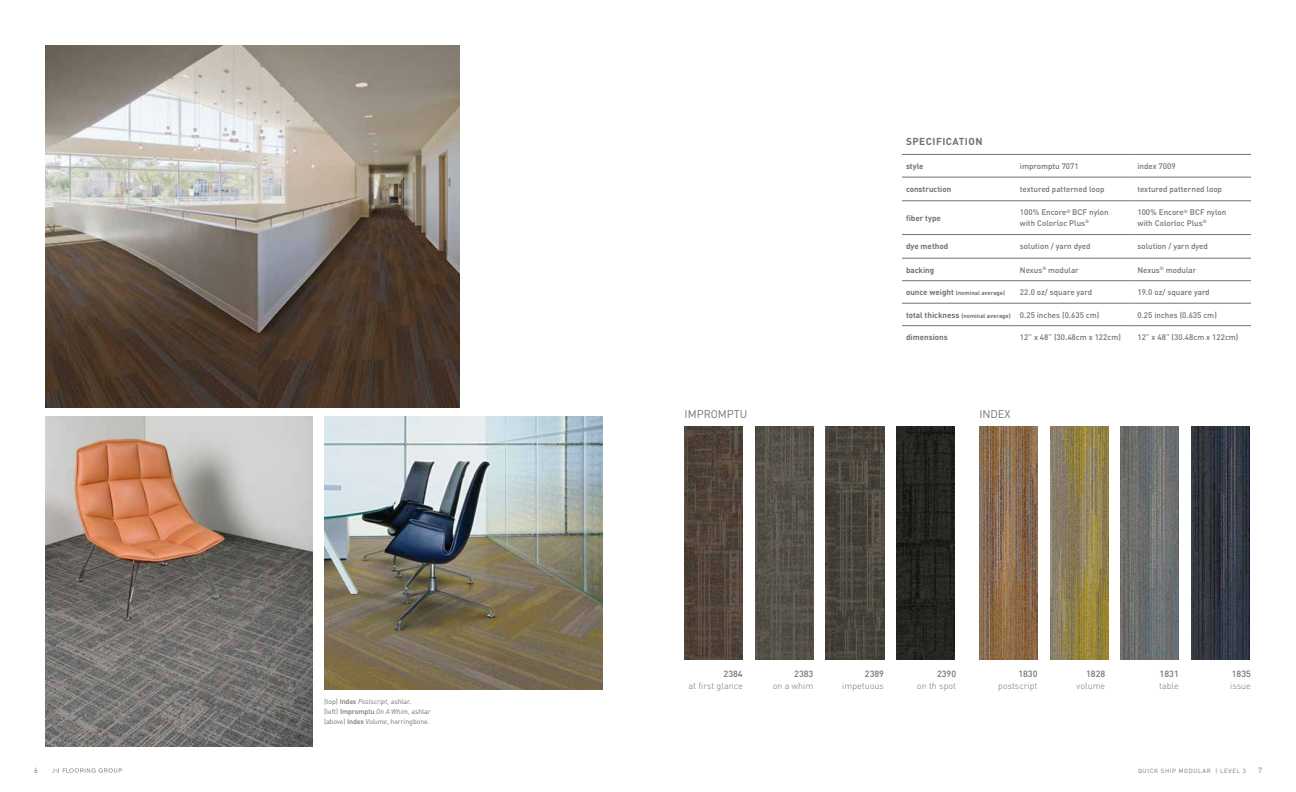
<style>
.page{position:relative;width:1296px;height:792px;background:#fff}
.page>*{position:absolute;margin:0;border:0;box-sizing:border-box;transform-origin:0 0}
.t1{font:11px "DINOT";color:#717271}
.t2{font:700 10px "DINOT";letter-spacing:.05em;color:#717271}
.t3{font:300 9px "DINOT";color:#717271}
.t4{font:500 9px "DINOT";color:#717271}
.t5{font:500 8px/10.5px "DINOT";color:#717271}
.t6{font:700 8px "DINOT";color:#717271}
.t7{font:7.5px "DINOT";color:#717271}
.t8{font:7px/10px "DINOT";letter-spacing:-.01em;color:#717271}
.t9{font:700 6px "DINOT";color:#717271}
.t10{font:6px "DINOT";letter-spacing:.11em;color:#717271}
.s1{font-weight:500}
.s2{font-style:italic}
.s3{font-size:8px}
.s4{font-weight:700}
.s5{font-weight:700;font-size:6px}
</style>
<div class="page">
<hr style="left:902px;top:154px;width:114px;height:1px;background:#717271">
<hr style="left:1016px;top:154px;width:117px;height:1px;background:#717271">
<hr style="left:1133px;top:154px;width:118px;height:1px;background:#717271">
<hr style="left:902px;top:177px;width:114px;height:1px;background:#717271">
<hr style="left:1016px;top:177px;width:117px;height:1px;background:#717271">
<hr style="left:1133px;top:177px;width:118px;height:1px;background:#717271">
<hr style="left:902px;top:201px;width:114px;height:1px;background:#717271">
<hr style="left:1016px;top:201px;width:117px;height:1px;background:#717271">
<hr style="left:1133px;top:201px;width:118px;height:1px;background:#717271">
<hr style="left:902px;top:234px;width:114px;height:1px;background:#717271">
<hr style="left:1016px;top:234px;width:117px;height:1px;background:#717271">
<hr style="left:1133px;top:234px;width:118px;height:1px;background:#717271">
<hr style="left:902px;top:258px;width:114px;height:1px;background:#717271">
<hr style="left:1016px;top:258px;width:117px;height:1px;background:#717271">
<hr style="left:1133px;top:258px;width:118px;height:1px;background:#717271">
<hr style="left:902px;top:281px;width:114px;height:1px;background:#717271">
<hr style="left:1016px;top:281px;width:117px;height:1px;background:#717271">
<hr style="left:1133px;top:281px;width:118px;height:1px;background:#717271">
<hr style="left:902px;top:303px;width:114px;height:1px;background:#717271">
<hr style="left:1016px;top:303px;width:117px;height:1px;background:#717271">
<hr style="left:1133px;top:303px;width:118px;height:1px;background:#717271">
<hr style="left:902px;top:326px;width:114px;height:1px;background:#717271">
<hr style="left:1016px;top:326px;width:117px;height:1px;background:#717271">
<hr style="left:1133px;top:326px;width:118px;height:1px;background:#717271">
<img style="left:45px;top:417px;width:267px;height:330px">
<img style="left:45px;top:45px;width:414px;height:362px">
<img style="left:324px;top:417px;width:279px;height:272px">
<img style="left:685px;top:427px;width:58px;height:232px">
<img style="left:755px;top:427px;width:58px;height:232px">
<img style="left:826px;top:427px;width:58px;height:232px">
<img style="left:897px;top:427px;width:58px;height:232px">
<img style="left:979px;top:427px;width:59px;height:232px">
<img style="left:1050px;top:427px;width:58px;height:232px">
<img style="left:1121px;top:427px;width:58px;height:232px">
<img style="left:1191px;top:427px;width:58px;height:232px">
<svg style="left:52px;top:768px;width:70px;height:5px"></svg>
<p class="t8" style="left:324px;top:697px;width:108px">(top) <span class="s1">Index</span> <span class="s2">Postscript</span>, ashlar.<br>(left) <span class="s1">Impromptu</span> <span class="s2">On A Whim</span>, ashlar (above) <span class="s1">Index</span> <span class="s2">Volume</span>, herringbone.</p>
<h1 class="t1" style="left:685px;top:407px;width:64px">IMPROMPTU</h1>
<p class="t2" style="left:906px;top:135px;width:78px">SPECIFICATION</p>
<p class="t6" style="left:906px;top:161px;width:19px">style</p>
<p class="t5" style="left:1020px;top:161px;width:60px">impromptu 7071</p>
<p class="t5" style="left:1137px;top:161px;width:40px">index 7009</p>
<p class="t6" style="left:906px;top:184px;width:47px">construction</p>
<p class="t5" style="left:1020px;top:184px;width:86px">textured patterned loop</p>
<p class="t5" style="left:1137px;top:184px;width:86px">textured patterned loop</p>
<p class="t6" style="left:906px;top:213px;width:36px">fiber type</p>
<p class="t5" style="left:1020px;top:207px;width:90px">100% Encore<sup>®</sup> BCF nylon with Colorloc Plus<sup>®</sup></p>
<p class="t5" style="left:1137px;top:207px;width:90px">100% Encore<sup>®</sup> BCF nylon with Colorloc Plus<sup>®</sup></p>
<p class="t6" style="left:906px;top:241px;width:44px">dye method</p>
<p class="t5" style="left:1020px;top:241px;width:72px">solution / yarn dyed</p>
<p class="t5" style="left:1137px;top:241px;width:72px">solution / yarn dyed</p>
<p class="t6" style="left:906px;top:264px;width:30px">backing</p>
<p class="t5" style="left:1020px;top:264px;width:60px">Nexus<sup>®</sup> modular</p>
<p class="t5" style="left:1137px;top:264px;width:60px">Nexus<sup>®</sup> modular</p>
<p class="t9" style="left:906px;top:289px;width:101px"><span class="s3">ounce weight</span> (nominal average)</p>
<p class="t5" style="left:1020px;top:287px;width:74px">22.0 oz/ square yard</p>
<p class="t5" style="left:1137px;top:287px;width:74px">19.0 oz/ square yard</p>
<p class="t5" style="left:906px;top:309px;width:195px"><span class="s4">total thickness</span> <span class="s5">(nominal average)</span> 0.25 inches (0.635 cm)</p>
<p class="t5" style="left:1137px;top:309px;width:81px">0.25 inches (0.635 cm)</p>
<p class="t6" style="left:906px;top:332px;width:43px">dimensions</p>
<p class="t5" style="left:1020px;top:332px;width:102px">12” x 48” (30.48cm x 122cm)</p>
<p class="t5" style="left:1137px;top:332px;width:102px">12” x 48” (30.48cm x 122cm)</p>
<h1 class="t1" style="left:979px;top:407px;width:33px">INDEX</h1>
<p class="t4" style="left:724px;top:668px;width:21px">2384</p>
<p class="t3" style="left:689px;top:680px;width:56px">at first glance</p>
<p class="t4" style="left:794px;top:668px;width:21px">2383</p>
<p class="t3" style="left:773px;top:680px;width:42px">on a whim</p>
<p class="t4" style="left:865px;top:668px;width:21px">2389</p>
<p class="t3" style="left:842px;top:680px;width:43px">impetuous</p>
<p class="t4" style="left:937px;top:668px;width:21px">2390</p>
<p class="t3" style="left:917px;top:680px;width:41px">on th spot</p>
<p class="t4" style="left:1018px;top:668px;width:21px">1830</p>
<p class="t3" style="left:998px;top:680px;width:41px">postscript</p>
<p class="t4" style="left:1086px;top:668px;width:21px">1828</p>
<p class="t3" style="left:1077px;top:680px;width:30px">volume</p>
<p class="t4" style="left:1160px;top:668px;width:21px">1831</p>
<p class="t3" style="left:1159px;top:680px;width:21px">table</p>
<p class="t4" style="left:1232px;top:668px;width:21px">1835</p>
<p class="t3" style="left:1230px;top:680px;width:22px">issue</p>
<p class="t7" style="left:34px;top:765px;width:5px">6</p>
<p class="t10" style="left:1138px;top:767px;width:109px">QUICK SHIP MODULAR | LEVEL 3</p>
<p class="t7" style="left:1258px;top:765px;width:5px">7</p>
</div>
